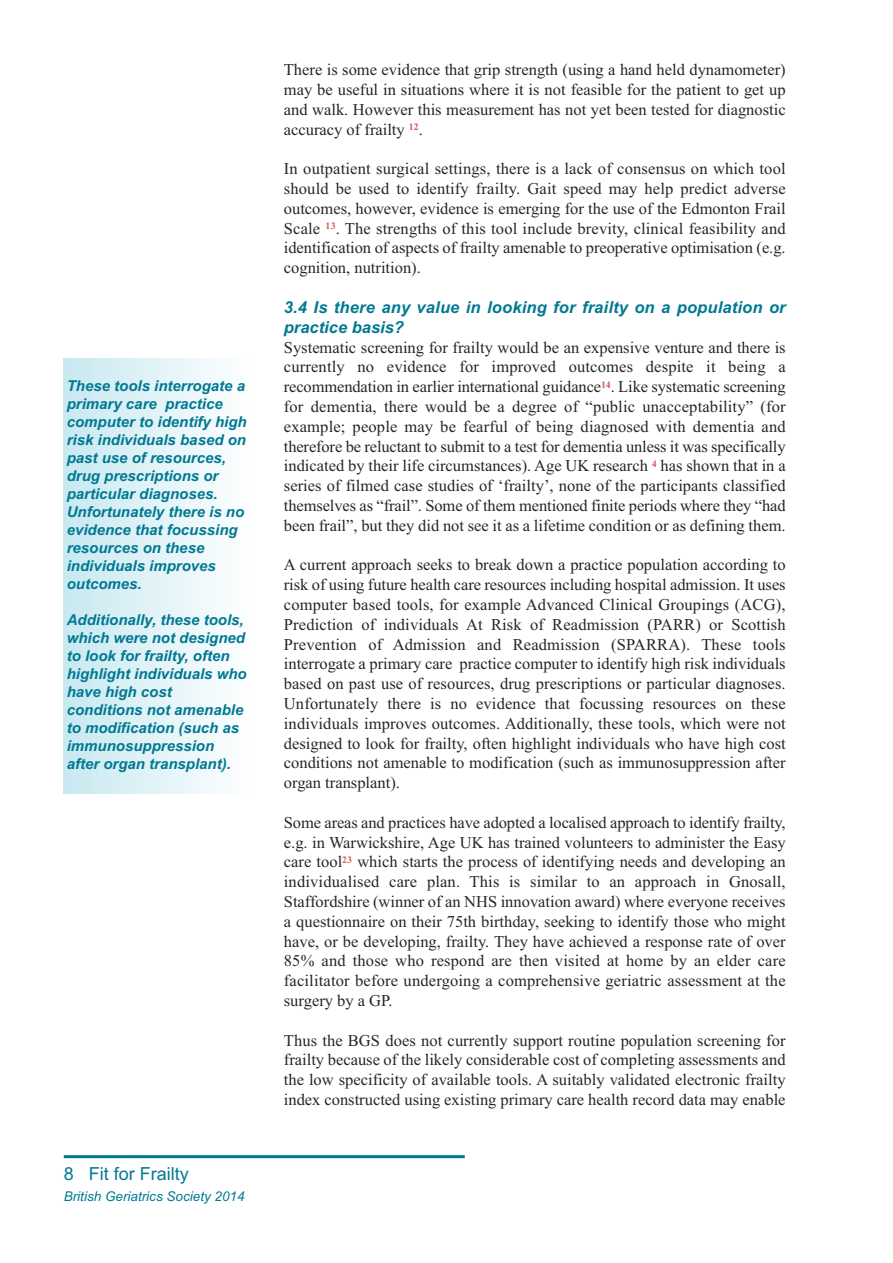
<style>
.page{position:relative;width:893px;height:1263px;background:#fff}
.page>*{position:absolute;margin:0;border:0;box-sizing:border-box;transform-origin:0 0}
.t1{font:18px "Arial";color:#007992}
.t2{font:16.5px/19.8px "Times New Roman";color:#272627;text-align:justify}
.t3{font:italic 700 16.5px/19.8px "Arial";letter-spacing:.01em;color:#007992}
.t4{font:italic 700 15px/18px "Arial";color:#007992}
.t5{font:italic 13.5px "Arial";color:#007992}
</style>
<div class="page">
<hr style="left:64px;top:1155px;width:401px;height:3px;background:#007992">
<div style="left:64px;top:358px;width:187px;height:435px;background:linear-gradient(to right,#c8e8f0,#feffff)"></div>
<p class="t4" style="left:67px;top:376px;width:181px">These tools interrogate a primary care practice computer to identify high risk individuals based on past use of resources, drug prescriptions or particular diagnoses.<br>Unfortunately there is no evidence that focussing resources on these individuals improves outcomes.</p>
<p class="t4" style="left:67px;top:610px;width:181px">Additionally, these tools, which were not designed to look for frailty, often highlight individuals who have high cost conditions not amenable to modification (such as immunosuppression after organ transplant).</p>
<p class="t1" style="left:64px;top:1163px;width:127px">8 Fit for Frailty</p>
<p class="t5" style="left:64px;top:1188px;width:182px">British Geriatrics Society 2014</p>
<p class="t2" style="left:284px;top:60px;width:503px">There is some evidence that grip strength (using a hand held dynamometer) may be useful in situations where it is not feasible for the patient to get up and walk. However this measurement has not yet been tested for diagnostic accuracy of frailty <sup>12</sup>.</p>
<p class="t2" style="left:284px;top:159px;width:503px">In outpatient surgical settings, there is a lack of consensus on which tool should be used to identify frailty. Gait speed may help predict adverse outcomes, however, evidence is emerging for the use of the Edmonton Frail Scale <sup>13</sup>. The strengths of this tool include brevity, clinical feasibility and identification of aspects of frailty amenable to preoperative optimisation (e.g. cognition, nutrition).</p>
<p class="t3" style="left:284px;top:298px;width:503px">3.4 Is there any value in looking for frailty on a population or practice basis?</p>
<p class="t2" style="left:284px;top:337px;width:503px">Systematic screening for frailty would be an expensive venture and there is currently no evidence for improved outcomes despite it being a recommendation in earlier international guidance<sup>14</sup>. Like systematic screening for dementia, there would be a degree of “public unacceptability” (for example; people may be fearful of being diagnosed with dementia and therefore be reluctant to submit to a test for dementia unless it was specifically indicated by their life circumstances). Age UK research <sup>4</sup> has shown that in a series of filmed case studies of ‘frailty’, none of the participants classified themselves as “frail”. Some of them mentioned finite periods where they “had been frail”, but they did not see it as a lifetime condition or as defining them.</p>
<p class="t2" style="left:284px;top:555px;width:503px">A current approach seeks to break down a practice population according to risk of using future health care resources including hospital admission. It uses computer based tools, for example Advanced Clinical Groupings (ACG), Prediction of individuals At Risk of Readmission (PARR) or Scottish Prevention of Admission and Readmission (SPARRA). These tools interrogate a primary care practice computer to identify high risk individuals based on past use of resources, drug prescriptions or particular diagnoses.<br>Unfortunately there is no evidence that focussing resources on these individuals improves outcomes. Additionally, these tools, which were not designed to look for frailty, often highlight individuals who have high cost conditions not amenable to modification (such as immunosuppression after organ transplant).</p>
<p class="t2" style="left:284px;top:812px;width:503px">Some areas and practices have adopted a localised approach to identify frailty, e.g. in Warwickshire, Age UK has trained volunteers to administer the Easy care tool<sup>23</sup> which starts the process of identifying needs and developing an individualised care plan. This is similar to an approach in Gnosall, Staffordshire (winner of an NHS innovation award) where everyone receives a questionnaire on their 75th birthday, seeking to identify those who might have, or be developing, frailty. They have achieved a response rate of over 85% and those who respond are then visited at home by an elder care facilitator before undergoing a comprehensive geriatric assessment at the surgery by a GP.</p>
<p class="t2" style="left:284px;top:1030px;width:503px">Thus the BGS does not currently support routine population screening for frailty because of the likely considerable cost of completing assessments and the low specificity of available tools. A suitably validated electronic frailty index constructed using existing primary care health record data may enable</p>
</div>
